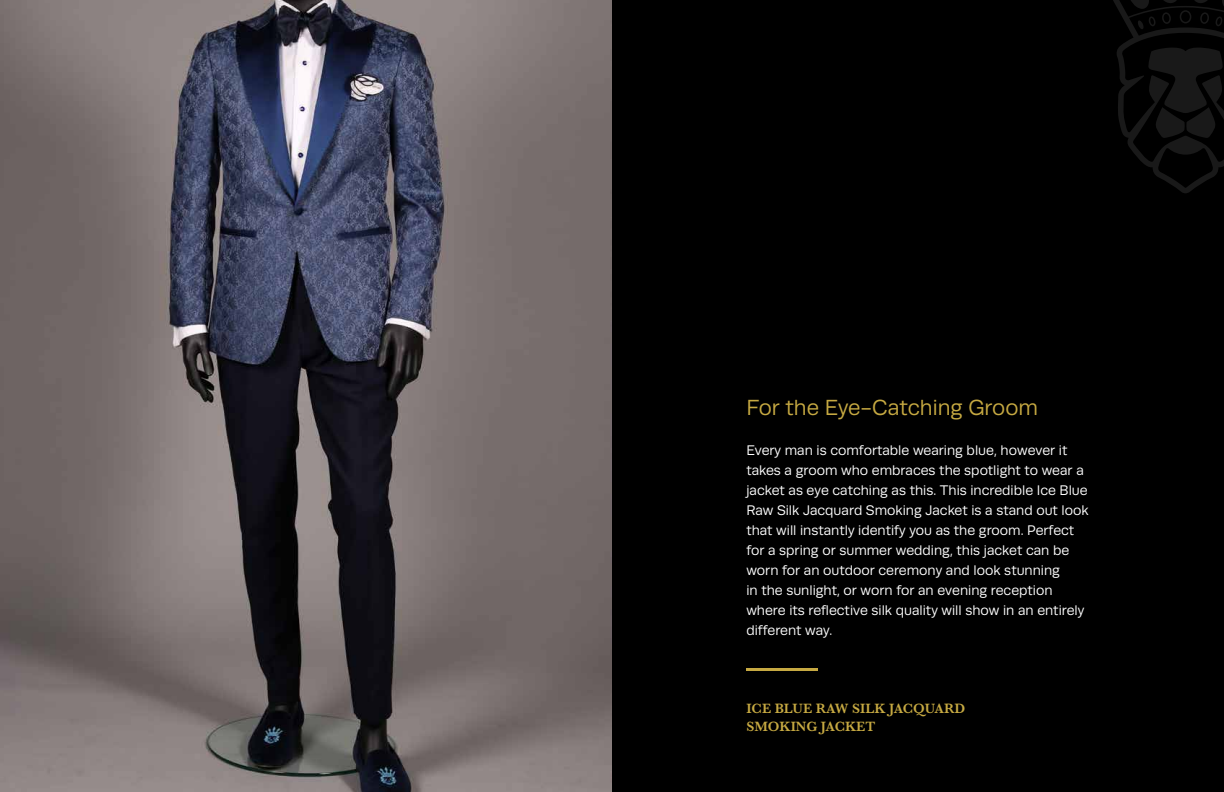
<style>
.page{position:relative;width:1224px;height:792px;background:#fff}
.page>*{position:absolute;margin:0;border:0;box-sizing:border-box;transform-origin:0 0}
.t1{font:22px "Runda";color:#c6a942}
.t2{font:14px/20px "Runda";color:#fff}
.t3{font:600 14px/18px "Baskerville";color:#c6a942}
</style>
<div class="page">
<div style="left:574px;top:0;width:650px;height:792px;background:#000"></div>
<svg style="left:1113px;top:0;width:111px;height:193px"></svg>
<hr style="left:746px;top:668px;width:72px;height:3px;background:#c6a942">
<img style="left:0;top:0;width:612px;height:792px">
<h1 class="t1" style="left:746px;top:395px;width:293px">For the Eye-Catching Groom</h1>
<p class="t2" style="left:746px;top:440px;width:344px">Every man is comfortable wearing blue, however it takes a groom who embraces the spotlight to wear a jacket as eye catching as this. This incredible Ice Blue Raw Silk Jacquard Smoking Jacket is a stand out look that will instantly identify you as the groom. Perfect for a spring or summer wedding, this jacket can be worn for an outdoor ceremony and look stunning<br>in the sunlight, or worn for an evening reception where its reflective silk quality will show in an entirely different way.</p>
<p class="t3" style="left:746px;top:700px;width:220px">ICE BLUE RAW SILK JACQUARD<br>SMOKING JACKET</p>
</div>
